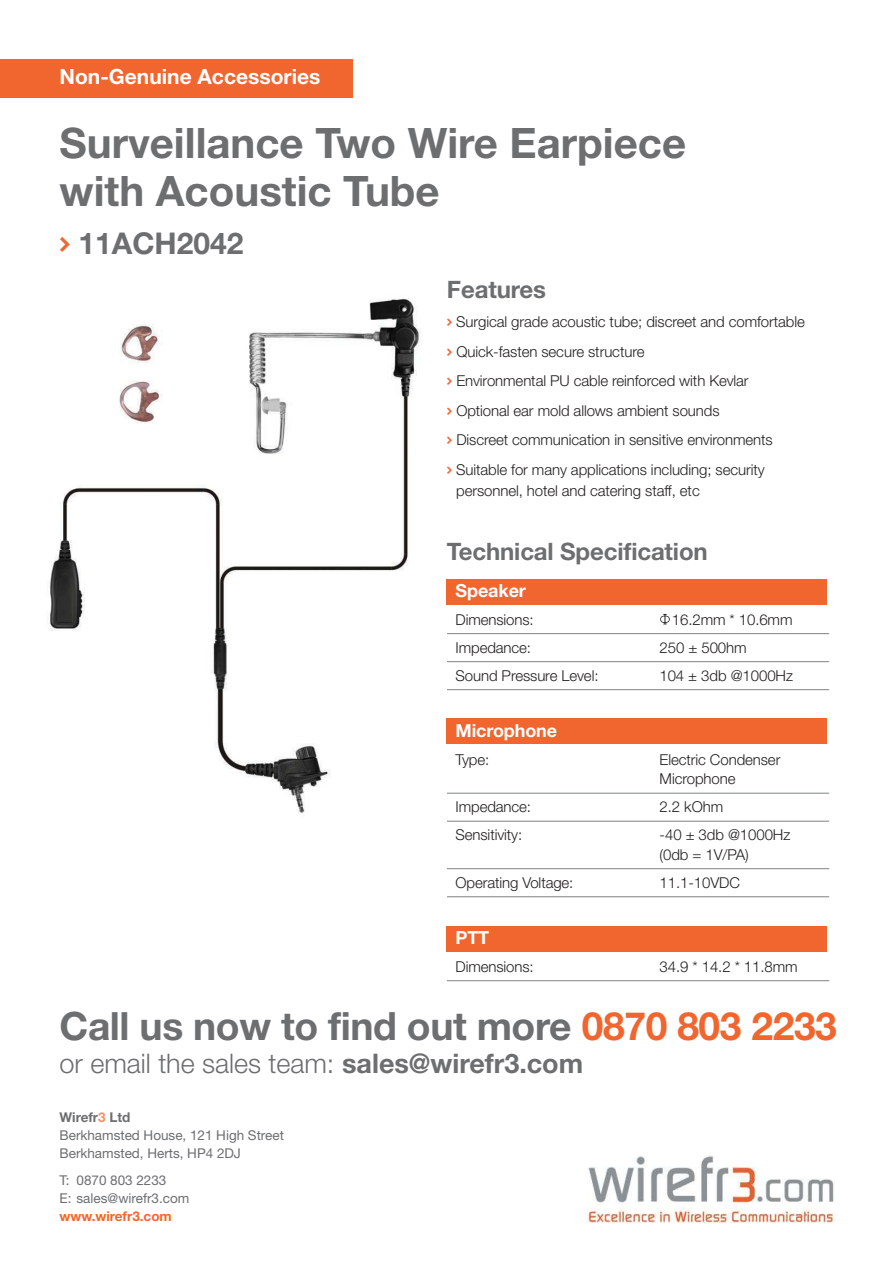
<style>
.page{position:relative;width:893px;height:1263px;background:#fff}
.page>*{position:absolute;margin:0;border:0;box-sizing:border-box;transform-origin:0 0}
.t1{font:700 42px/48px "Helvetica Neue";color:#6c6e70}
.t2{font:700 39px "Helvetica Neue";letter-spacing:-.01em;color:#6c6e70}
.t3{font:700 30px "Helvetica Neue";color:#6c6e70}
.t4{font:300 27px "Helvetica Neue";color:#6c6e70}
.t5{font:700 24px "Helvetica Neue";letter-spacing:-.005em;color:#6c6e70}
.t6{font:700 21px "Helvetica Neue";color:#fff}
.t7{font:700 18px "Helvetica Neue";letter-spacing:-.005em;color:#fff}
.t8{font:300 15px/29.5px "Helvetica Neue";letter-spacing:-.005em;color:#221f1f}
.t9{font:13.5px/18px "Helvetica Neue";color:#6c6e70}
.t10{font:700 13.5px "Helvetica Neue";color:#f1652f}
.s1{font-family:"Eumundi Sans";color:#f1652f}
.s2{font-family:"Eumundi Sans";font-weight:700;color:#f1652f}
.s3{color:#f1652f}
.s4{font-weight:700}
.s5{font-weight:700;color:#f69163}
</style>
<div class="page">
<div style="left:446px;top:719px;width:381px;height:25px;background:#f1652f"></div>
<div style="left:446px;top:926px;width:381px;height:26px;background:#f1652f"></div>
<img style="left:50px;top:298px;width:371px;height:515px">
<div style="left:446px;top:579px;width:381px;height:26px;background:#f1652f"></div>
<hr style="left:447px;top:633px;width:382px;height:1px;background:#808284">
<hr style="left:447px;top:661px;width:382px;height:1px;background:#808284">
<hr style="left:447px;top:689px;width:382px;height:1px;background:#808284">
<hr style="left:447px;top:793px;width:382px;height:1px;background:#808284">
<hr style="left:447px;top:821px;width:382px;height:1px;background:#808284">
<hr style="left:447px;top:868px;width:382px;height:1px;background:#808284">
<hr style="left:447px;top:896px;width:382px;height:1px;background:#808284">
<hr style="left:447px;top:980px;width:382px;height:1px;background:#808284">
<svg style="left:660px;top:614px;width:10px;height:10px"></svg>
<div style="left:0;top:60px;width:353px;height:38px;background:#f1652f"></div>
<img style="left:587px;top:1155px;width:247px;height:68px">
<h3 class="t6" style="left:60px;top:69px;width:262px">Non-Genuine Accessories</h3>
<h1 class="t1" style="left:60px;top:122px;width:628px">Surveillance Two Wire Earpiece with Acoustic Tube</h1>
<h3 class="t3" style="left:60px;top:232px;width:185px"><span class="s1">&gt;</span> 11ACH2042</h3>
<h3 class="t5" style="left:447px;top:280px;width:101px">Features</h3>
<p class="t8" style="left:447px;top:309px;width:359px"><span class="s2">&gt;</span> Surgical grade acoustic tube; discreet and comfortable <span class="s2">&gt;</span> Quick-fasten secure structure<br><span class="s2">&gt;</span> Environmental PU cable reinforced with Kevlar<br><span class="s2">&gt;</span> Optional ear mold allows ambient sounds<br><span class="s2">&gt;</span> Discreet communication in sensitive environments<br><span class="s2">&gt;</span> Suitable for many applications including; security</p>
<p class="t8" style="left:456px;top:477px;width:245px">personnel, hotel and catering staff, etc</p>
<h3 class="t5" style="left:447px;top:543px;width:262px">Technical Specification</h3>
<p class="t7" style="left:455px;top:584px;width:72px">Speaker</p>
<p class="t8" style="left:455px;top:606px;width:80px">Dimensions:</p>
<p class="t8" style="left:672px;top:606px;width:122px">16.2mm * 10.6mm</p>
<p class="t8" style="left:455px;top:634px;width:77px">Impedance:</p>
<p class="t8" style="left:660px;top:634px;width:89px">250 ± 500hm</p>
<p class="t8" style="left:455px;top:662px;width:145px">Sound Pressure Level:</p>
<p class="t8" style="left:659px;top:662px;width:135px">104 ± 3db @1000Hz</p>
<p class="t7" style="left:455px;top:724px;width:103px">Microphone</p>
<p class="t8" style="left:455px;top:746px;width:35px">Type:</p>
<p class="t8" style="left:660px;top:751px;width:122px;line-height:19.5px">Electric Condenser<br>Microphone</p>
<p class="t8" style="left:455px;top:794px;width:77px">Impedance:</p>
<p class="t8" style="left:660px;top:794px;width:65px">2.2 kOhm</p>
<p class="t8" style="left:455px;top:822px;width:68px">Sensitivity:</p>
<p class="t8" style="left:660px;top:827px;width:132px;line-height:19.5px">-40 ± 3db @1000Hz (0db = 1V/PA)</p>
<p class="t8" style="left:455px;top:869px;width:119px">Operating Voltage:</p>
<p class="t8" style="left:660px;top:869px;width:82px">11.1-10VDC</p>
<p class="t7" style="left:455px;top:931px;width:35px">PTT</p>
<p class="t8" style="left:455px;top:953px;width:80px">Dimensions:</p>
<p class="t8" style="left:660px;top:953px;width:140px">34.9 * 14.2 * 11.8mm</p>
<h2 class="t2" style="left:60px;top:1011px;width:779px">Call us now to find out more <span class="s3">0870 803 2233</span></h2>
<h3 class="t4" style="left:60px;top:1053px;width:525px">or email the sales team: <span class="s4">sales@wirefr3.com</span></h3>
<p class="t9" style="left:60px;top:1110px;width:226px"><span class="s4">Wirefr</span><span class="s5">3</span> <span class="s4">Ltd<br></span>Berkhamsted House, 121 High Street<br>Berkhamsted, Herts, HP4 2DJ</p>
<p class="t9" style="left:60px;top:1172px;width:131px">T: 0870 803 2233<br>E: sales@wirefr3.com</p>
<p class="t10" style="left:60px;top:1211px;width:114px">www.wirefr3.com</p>
</div>
